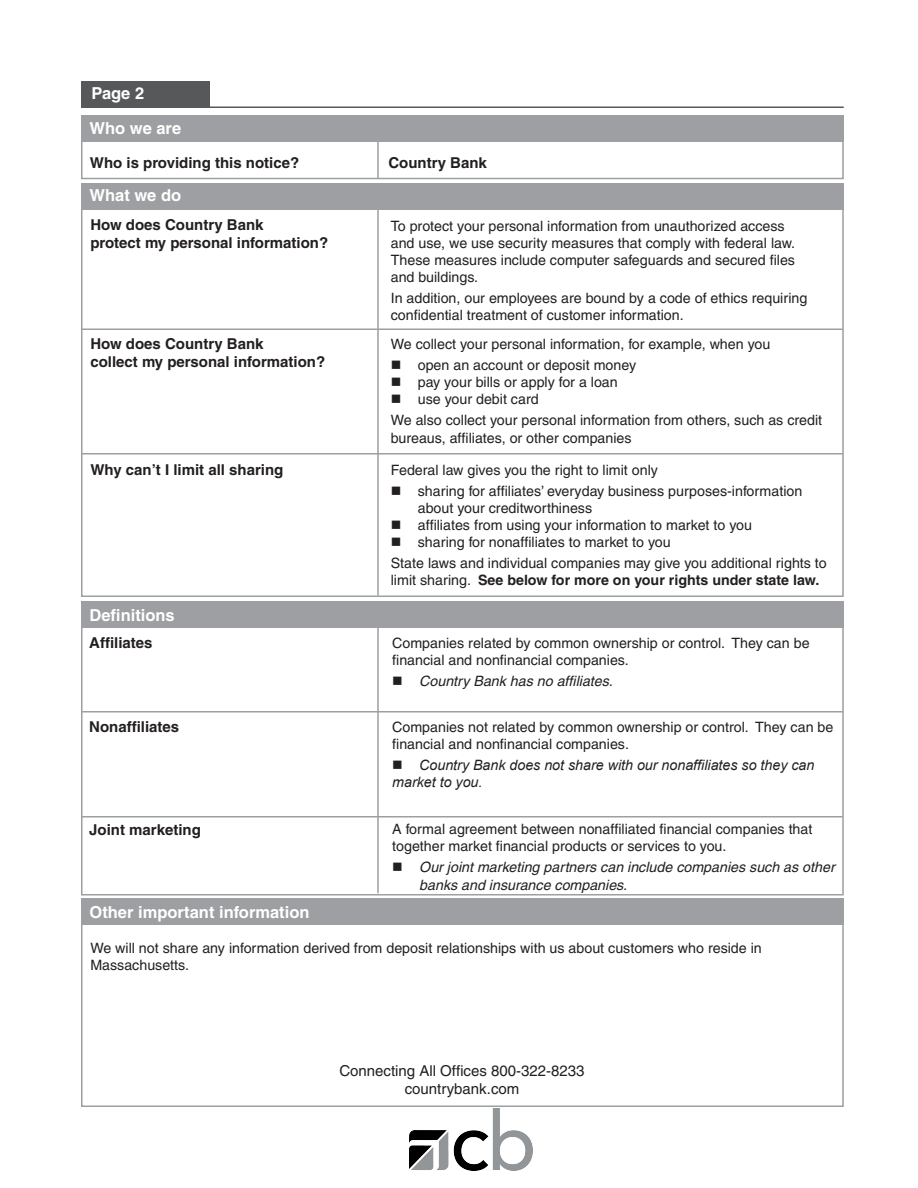
<style>
.page{position:relative;width:918px;height:1188px;background:#fff}
.page>*{position:absolute;margin:0;border:0;box-sizing:border-box;transform-origin:0 0}
.t1{font:700 16.5px/35px "Helvetica";color:#fff}
.t2{font:700 15px/18px "Helvetica";color:#231f20}
.t3{font:15px/18px "Helvetica";color:#231f20;text-align:center}
.t4{font:14.25px/17.1px "Helvetica";color:#231f20}
.t5{font:italic 14.25px/17.1px "Helvetica";color:#231f20}
.t6{font:italic 14.25px/17.1px "Arial";color:#231f20}
.t7{font:700 14.25px "Helvetica";color:#231f20}
.s1{font-weight:400}
</style>
<div class="page">
<div style="left:81px;top:626px;width:763px;height:270px;border:2px solid #9d9fa2"></div>
<div style="left:81px;top:81px;width:128px;height:27px;background:#57585a"></div>
<hr style="left:208px;top:106px;width:636px;height:2px;background:#57585a">
<div style="left:81px;top:116px;width:763px;height:26px;background:#9d9fa2"></div>
<div style="left:81px;top:183px;width:763px;height:27px;background:#9d9fa2"></div>
<div style="left:81px;top:602px;width:763px;height:26px;background:#9d9fa2"></div>
<div style="left:81px;top:898px;width:763px;height:28px;background:#9d9fa2"></div>
<div style="left:81px;top:139px;width:763px;height:40px;border:2px solid #9d9fa2"></div>
<div style="left:81px;top:206px;width:763px;height:391px;border:2px solid #9d9fa2"></div>
<div style="left:81px;top:922px;width:763px;height:185px;border:2px solid #9d9fa2"></div>
<hr style="left:377px;top:141px;width:2px;height:37px;background:#9d9fa2">
<hr style="left:377px;top:207px;width:2px;height:389px;background:#9d9fa2">
<hr style="left:377px;top:624px;width:2px;height:269px;background:#9d9fa2">
<hr style="left:81px;top:328px;width:762px;height:2px;background:#9d9fa2">
<hr style="left:81px;top:453px;width:762px;height:1px;background:#9d9fa2">
<hr style="left:81px;top:711px;width:762px;height:1px;background:#9d9fa2">
<hr style="left:81px;top:816px;width:762px;height:2px;background:#9d9fa2">
<img style="left:409px;top:1109px;width:124px;height:62px">
<p class="t1" style="left:90px;top:75px;width:93px">Page 2<br>Who we are</p>
<p class="t2" style="left:90px;top:154px;width:211px">Who is providing this notice?</p>
<p class="t2" style="left:388px;top:154px;width:100px">Country Bank</p>
<p class="t1" style="left:90px;top:178px;width:93px">What we do</p>
<p class="t2" style="left:90px;top:216px;width:239px">How does Country Bank<br>protect my personal information?</p>
<p class="t2" style="left:90px;top:334px;width:236px">How does Country Bank<br>collect my personal information?</p>
<p class="t2" style="left:90px;top:460px;width:195px">Why can’t I limit all sharing</p>
<p class="t1" style="left:90px;top:598px;width:87px">Definitions</p>
<p class="t2" style="left:89px;top:633px;width:65px">Affiliates</p>
<p class="t2" style="left:89px;top:717px;width:92px">Nonaffiliates</p>
<p class="t2" style="left:89px;top:821px;width:113px">Joint marketing</p>
<p class="t1" style="left:90px;top:895px;width:222px">Other important information</p>
<p class="t4" style="left:391px;top:217px;width:406px">To protect your personal information from unauthorized access and use, we use security measures that comply with federal law.<br>These measures include computer safeguards and secured files and buildings.</p>
<p class="t4" style="left:391px;top:289px;width:418px">In addition, our employees are bound by a code of ethics requiring confidential treatment of customer information.</p>
<p class="t4" style="left:391px;top:336px;width:381px">We collect your personal information, for example, when you</p>
<p class="t4" style="left:391px;top:357px;width:247px">■ open an account or deposit money</p>
<p class="t4" style="left:391px;top:374px;width:229px">■ pay your bills or apply for a loan</p>
<p class="t4" style="left:391px;top:389px;width:433px;line-height:21px">■ use your debit card<br>We also collect your personal information from others, such as credit</p>
<p class="t4" style="left:391px;top:429px;width:242px">bureaus, affiliates, or other companies</p>
<p class="t4" style="left:391px;top:461px;width:269px">Federal law gives you the right to limit only</p>
<p class="t4" style="left:418px;top:482px;width:386px;text-indent:-27px">■ sharing for affiliates’ everyday business purposes-information about your creditworthiness</p>
<p class="t4" style="left:391px;top:516px;width:363px">■ affiliates from using your information to market to you</p>
<p class="t4" style="left:391px;top:531px;width:438px;line-height:21px">■ sharing for nonaffiliates to market to you<br>State laws and individual companies may give you additional rights to</p>
<p class="t7" style="left:391px;top:571px;width:430px"><span class="s1">limit sharing.</span> See below for more on your rights under state law.</p>
<p class="t4" style="left:392px;top:634px;width:419px">Companies related by common ownership or control. They can be financial and nonfinancial companies.</p>
<p class="t5" style="left:392px;top:672px;width:222px">■ Country Bank has no affiliates.</p>
<p class="t4" style="left:392px;top:719px;width:443px">Companies not related by common ownership or control. They can be financial and nonfinancial companies.</p>
<p class="t6" style="left:392px;top:757px;width:424px">■ Country Bank does not share with our nonaffiliates so they can market to you.</p>
<p class="t4" style="left:392px;top:821px;width:422px">A formal agreement between nonaffiliated financial companies that together market financial products or services to you.</p>
<p class="t5" style="left:419px;top:859px;width:417px;text-indent:-27px">■ Our joint marketing partners can include companies such as other banks and insurance companies.</p>
<p class="t4" style="left:90px;top:940px;width:673px">We will not share any information derived from deposit relationships with us about customers who reside in<br>Massachusetts.</p>
<p class="t3" style="left:339px;top:1062px;width:247px">Connecting All Offices 800-322-8233 countrybank.com</p>
</div>
